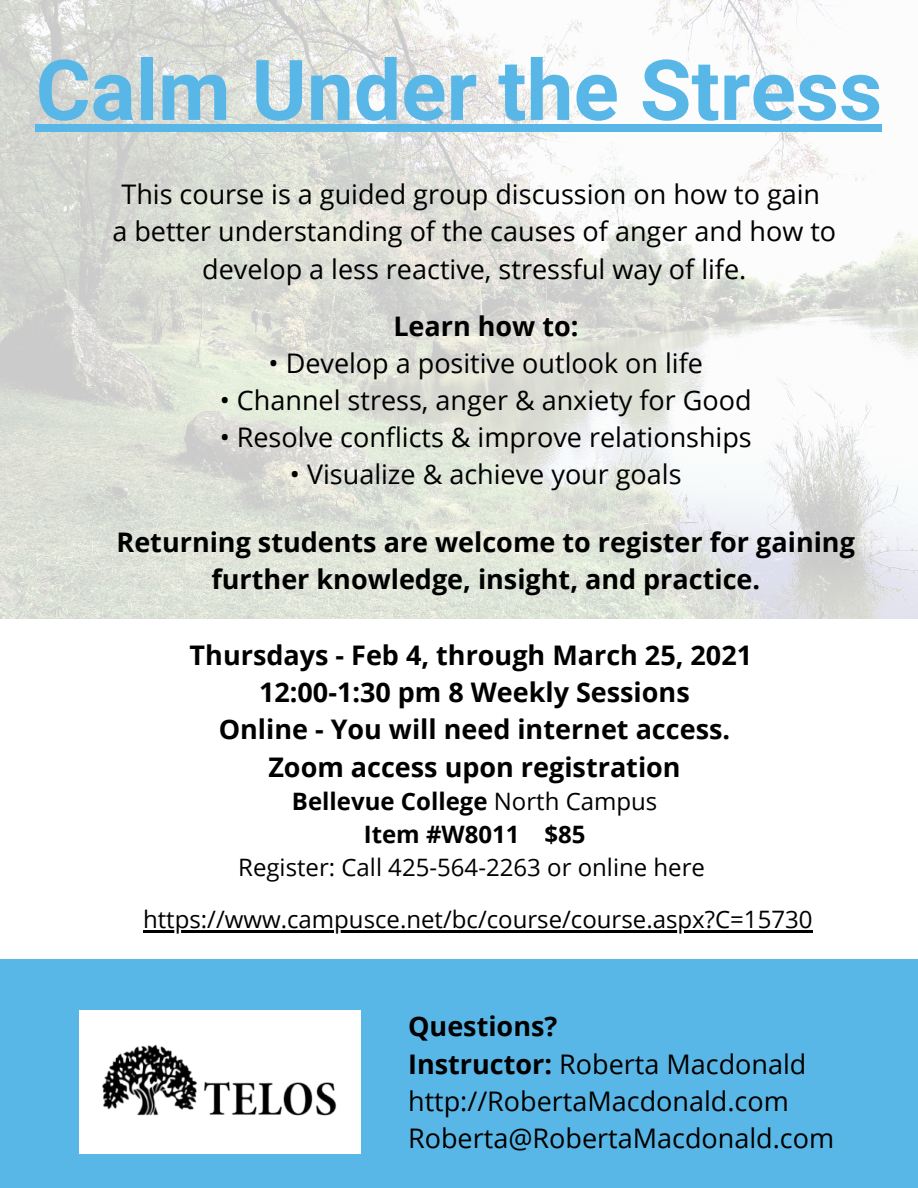
<style>
.page{position:relative;width:918px;height:1188px;background:#fff}
.page>*{position:absolute;margin:0;border:0;box-sizing:border-box;transform-origin:0 0}
.t1{font:700 84px "Roboto";color:#59b7e7}
.t2{font:27px/37.2px "Open Sans";color:#000;text-align:center}
.t3{font:700 27px/37.2px "Open Sans";color:#000;text-align:center}
.t4{font:24px "Open Sans";color:#000}
.t5{font:700 24px "Open Sans";color:#000}
.s1{font-weight:400}
.s2{font-weight:700}
</style>
<div class="page">
<div style="left:0;top:960px;width:917px;height:228px;background:#59b7e7"></div>
<img style="left:0;top:0;width:918px;height:619px">
<div style="left:79px;top:1010px;width:281px;height:143px;background:#fff"></div>
<hr style="left:143px;top:931px;width:670px;height:2px;background:#000">
<img style="left:102px;top:1044px;width:235px;height:72px">
<div style="left:36px;top:124px;width:846px;height:8px;background:#59b7e7"></div>
<p class="t1" style="left:36px;top:42px;width:848px">Calm Under the Stress</p>
<p class="t2" style="left:121px;top:175px;width:700px">This course is a guided group discussion on how to gain</p>
<p class="t2" style="left:112px;top:212px;width:725px">a better understanding of the causes of anger and how to develop a less reactive, stressful way of life.</p>
<p class="t3" style="left:393px;top:307px;width:187px">Learn how to:</p>
<p class="t2" style="left:269px;top:344px;width:436px">• Develop a positive outlook on life</p>
<p class="t2" style="left:220px;top:381px;width:533px">• Channel stress, anger &amp; anxiety for Good</p>
<p class="t2" style="left:220px;top:418px;width:534px">• Resolve conflicts &amp; improve relationships</p>
<p class="t2" style="left:290px;top:455px;width:393px">• Visualize &amp; achieve your goals</p>
<p class="t3" style="left:117px;top:523px;width:740px">Returning students are welcome to register for gaining further knowledge, insight, and practice.</p>
<p class="t3" style="left:190px;top:636px;width:564px">Thursdays - Feb 4, through March 25, 2021</p>
<p class="t3" style="left:259px;top:673px;width:432px">12:00-1:30 pm 8 Weekly Sessions</p>
<p class="t3" style="left:219px;top:710px;width:513px">Online - You will need internet access.</p>
<p class="t3" style="left:268px;top:748px;width:414px">Zoom access upon registration</p>
<p class="t5" style="left:292px;top:785px;width:367px">Bellevue College <span class="s1">North Campus</span></p>
<p class="t5" style="left:364px;top:817px;width:223px">Item #W8011 $85</p>
<p class="t4" style="left:238px;top:850px;width:468px">Register: Call 425-564-2263 or online here</p>
<p class="t4" style="left:143px;top:903px;width:671px">https://www.campusce.net/bc/course/course.aspx?C=15730</p>
<p class="t3" style="left:408px;top:1007px;width:151px">Questions?</p>
<p class="t2" style="left:408px;top:1044px;width:400px"><span class="s2">Instructor:</span> Roberta Macdonald</p>
<p class="t2" style="left:408px;top:1082px;width:382px">http://RobertaMacdonald.com</p>
<p class="t2" style="left:408px;top:1119px;width:428px">Roberta@RobertaMacdonald.com</p>
</div>
